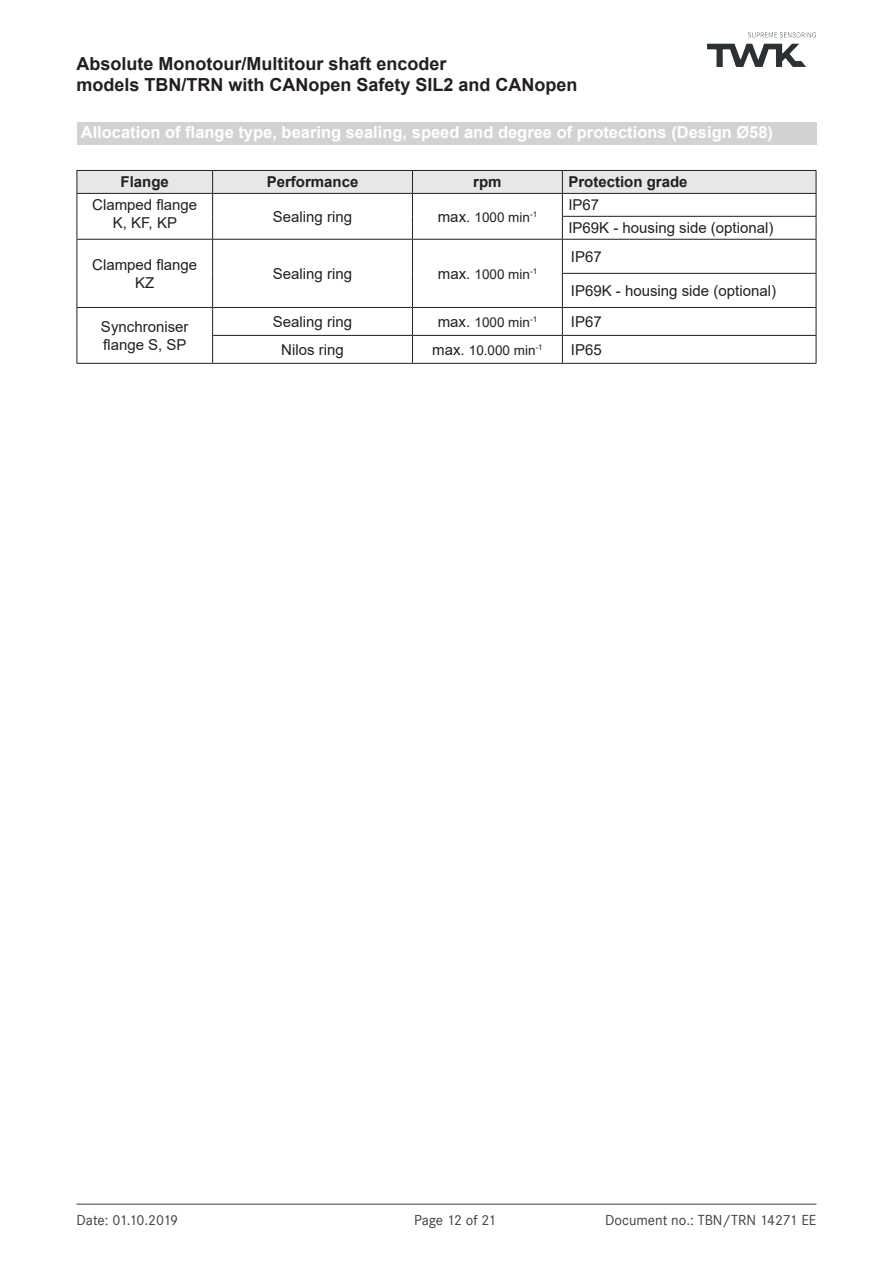
<style>
.page{position:relative;width:893px;height:1263px;background:#fff}
.page>*{position:absolute;margin:0;border:0;box-sizing:border-box;transform-origin:0 0}
.t1{font:700 18px/21.6px "Arial";color:#231f20}
.t2{font:700 16.5px "Arial";color:#fff}
.t3{font:15px/18px "Arial";color:#231f20;text-align:center}
.t4{font:15px "Corporate S";color:#3e3e3f}
.t5{font:700 15px "Arial";color:#231f20}
.t6{font:15px "Corporate S";letter-spacing:-.025em;color:#3e3e3f}
.t7{font:13.5px "Arial";color:#231f20}
.s1{font-size:15px}
</style>
<div class="page">
<hr style="left:77px;top:1203px;width:739px;height:2px;background:#7c7f81">
<img style="left:707px;top:33px;width:108px;height:33px">
<svg style="left:77px;top:170px;width:740px;height:69px"></svg>
<hr style="left:77px;top:239px;width:136px;height:1px;background:#231f20">
<hr style="left:77px;top:240px;width:1px;height:33px;background:#231f20">
<hr style="left:213px;top:239px;width:199px;height:1px;background:#231f20">
<hr style="left:212px;top:240px;width:1px;height:33px;background:#231f20">
<hr style="left:412px;top:239px;width:150px;height:1px;background:#231f20">
<hr style="left:412px;top:240px;width:1px;height:33px;background:#231f20">
<hr style="left:562px;top:239px;width:254px;height:1px;background:#231f20">
<hr style="left:562px;top:240px;width:1px;height:33px;background:#231f20">
<hr style="left:816px;top:240px;width:1px;height:33px;background:#231f20">
<hr style="left:77px;top:273px;width:1px;height:34px;background:#231f20">
<hr style="left:212px;top:273px;width:1px;height:34px;background:#231f20">
<hr style="left:412px;top:273px;width:1px;height:34px;background:#231f20">
<hr style="left:562px;top:273px;width:254px;height:1px;background:#231f20">
<hr style="left:562px;top:274px;width:1px;height:33px;background:#231f20">
<hr style="left:816px;top:274px;width:1px;height:33px;background:#231f20">
<hr style="left:77px;top:307px;width:136px;height:1px;background:#231f20">
<hr style="left:213px;top:307px;width:199px;height:1px;background:#231f20">
<hr style="left:412px;top:307px;width:150px;height:1px;background:#231f20">
<hr style="left:562px;top:307px;width:254px;height:1px;background:#231f20">
<svg style="left:77px;top:308px;width:1px;height:55px"></svg>
<hr style="left:212px;top:335px;width:200px;height:1px;background:#231f20">
<svg style="left:212px;top:308px;width:1px;height:55px"></svg>
<hr style="left:412px;top:335px;width:150px;height:1px;background:#231f20">
<svg style="left:412px;top:308px;width:1px;height:55px"></svg>
<hr style="left:562px;top:335px;width:254px;height:1px;background:#231f20">
<svg style="left:562px;top:308px;width:1px;height:55px"></svg>
<svg style="left:816px;top:308px;width:1px;height:55px"></svg>
<hr style="left:77px;top:363px;width:136px;height:1px;background:#231f20">
<hr style="left:213px;top:363px;width:199px;height:1px;background:#231f20">
<hr style="left:412px;top:363px;width:150px;height:1px;background:#231f20">
<hr style="left:562px;top:363px;width:254px;height:1px;background:#231f20">
<div style="left:77px;top:122px;width:739px;height:23px;background:#d1d2d4"></div>
<p class="t1" style="left:77px;top:53px;width:503px">Absolute Monotour/Multitour shaft encoder<br>models TBN/TRN with CANopen Safety SIL2 and CANopen</p>
<p class="t2" style="left:81px;top:121px;width:694px">Allocation of flange type, bearing sealing, speed and degree of protections (Design Ø58)</p>
<p class="t5" style="left:121px;top:172px;width:50px">Flange</p>
<p class="t5" style="left:267px;top:172px;width:93px">Performance</p>
<p class="t5" style="left:473px;top:172px;width:30px">rpm</p>
<p class="t5" style="left:568px;top:172px;width:121px">Protection grade</p>
<p class="t3" style="left:92px;top:196px;width:107px">Clamped flange<br>K, KF, KP</p>
<p class="t3" style="left:273px;top:207px;width:81px">Sealing ring</p>
<p class="t7" style="left:438px;top:208px;width:101px"><span class="s1">max.</span> 1000 min<sup>-1</sup></p>
<p class="t3" style="left:568px;top:193px;width:207px;line-height:23px;text-align:left">IP67<br>IP69K - housing side (optional)</p>
<p class="t3" style="left:92px;top:255px;width:107px">Clamped flange<br>KZ</p>
<p class="t3" style="left:273px;top:264px;width:81px">Sealing ring</p>
<p class="t7" style="left:438px;top:265px;width:101px"><span class="s1">max.</span> 1000 min<sup>-1</sup></p>
<p class="t3" style="left:571px;top:247px;width:32px">IP67</p>
<p class="t3" style="left:571px;top:281px;width:207px">IP69K - housing side (optional)</p>
<p class="t3" style="left:101px;top:317px;width:89px;text-align:left">Synchroniser flange S, SP</p>
<p class="t3" style="left:273px;top:312px;width:81px">Sealing ring</p>
<p class="t7" style="left:438px;top:313px;width:101px"><span class="s1">max.</span> 1000 min<sup>-1</sup></p>
<p class="t3" style="left:571px;top:312px;width:32px">IP67</p>
<p class="t3" style="left:281px;top:340px;width:64px">Nilos ring</p>
<p class="t7" style="left:432px;top:341px;width:112px"><span class="s1">max.</span> 10.000 min<sup>-1</sup></p>
<p class="t3" style="left:571px;top:340px;width:32px">IP65</p>
<p class="t6" style="left:77px;top:1211px;width:103px">Date: 01.10.2019</p>
<p class="t4" style="left:414px;top:1211px;width:84px">Page 12 of 21</p>
<p class="t4" style="left:605px;top:1211px;width:213px">Document no.: TBN/TRN 14271 EE</p>
</div>
